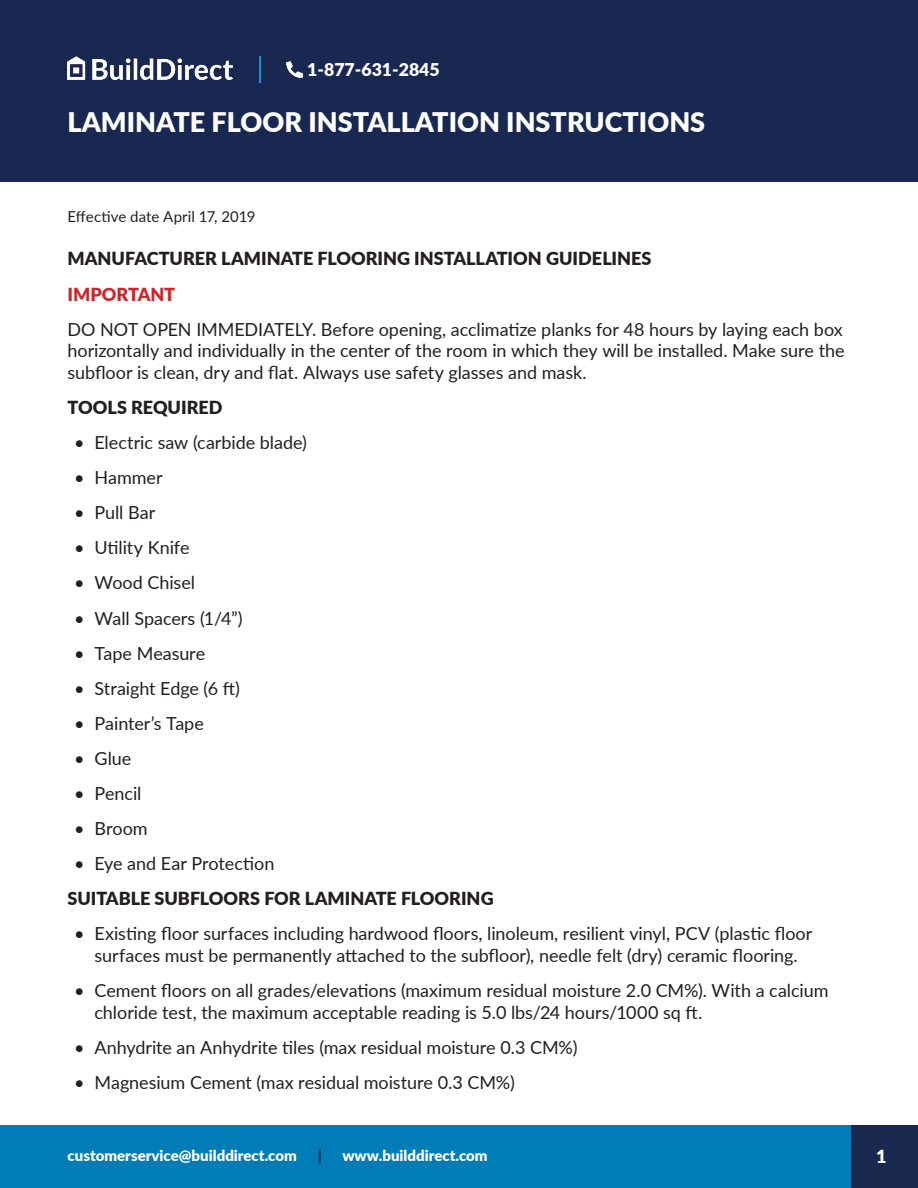
<style>
.page{position:relative;width:918px;height:1188px;background:#fff}
.page>*{position:absolute;margin:0;border:0;box-sizing:border-box;transform-origin:0 0}
.t1{font:900 27px "Lato";color:#fff}
.t2{font:18px/21.6px "Lato";letter-spacing:-.005em;color:#231f20;text-align:justify}
.t3{font:900 18px "Lato";color:#231f20}
.t4{font:900 18px "Lato";color:#d1232a}
.t5{font:900 18px "Lato";color:#fff}
.t6{font:900 17.7px "Lato";color:#fff}
.t7{font:900 15px "Lato";color:#fff}
.t8{font:15px "Lato";color:#231f20}
.t9{font:900 15px "Lato";color:#18284e}
</style>
<div class="page">
<div style="left:0;top:0;width:918px;height:181px;background:#182851"></div>
<img style="left:68px;top:56px;width:164px;height:23px">
<img style="left:287px;top:61px;width:16px;height:16px">
<hr style="left:259px;top:56px;width:2px;height:27px;background:#1496d4">
<div style="left:811px;top:1125px;width:107px;height:63px;background:#18284e"></div>
<div style="left:0;top:1125px;width:850px;height:63px;background:#007db6"></div>
<p class="t6" style="left:307px;top:56px;width:134px">1-877-631-2845</p>
<h1 class="t1" style="left:68px;top:102px;width:639px">LAMINATE FLOOR INSTALLATION INSTRUCTIONS</h1>
<p class="t8" style="left:68px;top:206px;width:190px">Effective date April 17, 2019</p>
<p class="t3" style="left:68px;top:245px;width:586px">MANUFACTURER LAMINATE FLOORING INSTALLATION GUIDELINES</p>
<p class="t4" style="left:68px;top:280px;width:109px">IMPORTANT</p>
<p class="t2" style="left:68px;top:318px;width:779px">DO NOT OPEN IMMEDIATELY. Before opening, acclimatize planks for 48 hours by laying each box horizontally and individually in the center of the room in which they will be installed. Make sure the subfloor is clean, dry and flat. Always use safety glasses and mask.</p>
<p class="t3" style="left:68px;top:394px;width:157px">TOOLS REQUIRED</p>
<p class="t2" style="left:74px;top:431px;width:234px">• Electric saw (carbide blade)</p>
<p class="t2" style="left:74px;top:466px;width:90px">• Hammer</p>
<p class="t2" style="left:74px;top:501px;width:83px">• Pull Bar</p>
<p class="t2" style="left:74px;top:536px;width:117px">• Utility Knife</p>
<p class="t2" style="left:74px;top:571px;width:122px">• Wood Chisel</p>
<p class="t2" style="left:74px;top:606px;width:170px">• Wall Spacers (1/4”)</p>
<p class="t2" style="left:74px;top:642px;width:133px">• Tape Measure</p>
<p class="t2" style="left:74px;top:677px;width:167px">• Straight Edge (6 ft)</p>
<p class="t2" style="left:74px;top:712px;width:131px">• Painter’s Tape</p>
<p class="t2" style="left:74px;top:747px;width:59px">• Glue</p>
<p class="t2" style="left:74px;top:782px;width:69px">• Pencil</p>
<p class="t2" style="left:74px;top:817px;width:75px">• Broom</p>
<p class="t2" style="left:74px;top:852px;width:202px">• Eye and Ear Protection</p>
<p class="t3" style="left:68px;top:885px;width:428px">SUITABLE SUBFLOORS FOR LAMINATE FLOORING</p>
<p class="t2" style="left:74px;top:922px;width:740px;text-align:center">• Existing floor surfaces including hardwood floors, linoleum, resilient vinyl, PCV (plastic floor surfaces must be permanently attached to the subfloor), needle felt (dry) ceramic flooring.</p>
<p class="t2" style="left:94px;top:979px;width:736px;text-indent:-20px">• Cement floors on all grades/elevations (maximum residual moisture 2.0 CM%). With a calcium chloride test, the maximum acceptable reading is 5.0 lbs/24 hours/1000 sq ft.</p>
<p class="t2" style="left:74px;top:1036px;width:505px">• Anhydrite an Anhydrite tiles (max residual moisture 0.3 CM%)</p>
<p class="t2" style="left:74px;top:1071px;width:442px">• Magnesium Cement (max residual moisture 0.3 CM%)</p>
<p class="t7" style="left:68px;top:1145px;width:231px">customerservice@builddirect.com</p>
<p class="t9" style="left:318px;top:1145px;width:6px">|</p>
<p class="t7" style="left:342px;top:1145px;width:147px">www.builddirect.com</p>
<p class="t5" style="left:876px;top:1142px;width:12px">1</p>
</div>
